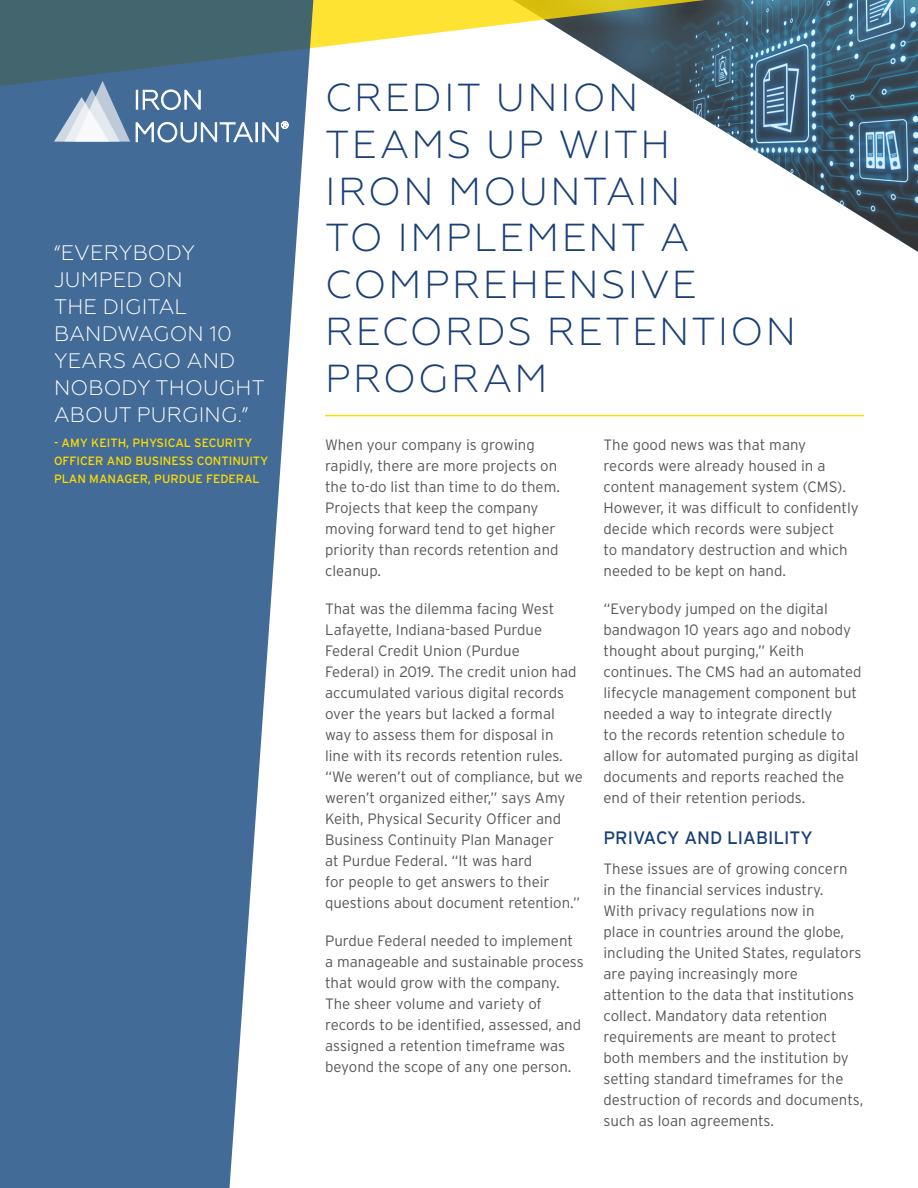
<style>
.page{position:relative;width:918px;height:1188px;background:#fff}
.page>*{position:absolute;margin:0;border:0;box-sizing:border-box;transform-origin:0 0}
.t1{font:300 39px/46.8px "Geometria";letter-spacing:.06em;color:#193f76}
.t2{font:300 21px/27px "Geometria";letter-spacing:.01em;color:#fff}
.t3{font:18px "Interstate";color:#193f76}
.t4{font:300 15px/21px "Interstate";color:#575756}
.t5{font:12px/18px "Interstate";color:#fd0}
</style>
<div class="page">
<img style="left:659px;top:0;width:259px;height:252px">
<svg style="left:314px;top:0;width:550px;height:91px"></svg>
<svg style="left:0;top:0;width:314px;height:1188px;background:#5d7fa2"></svg>
<hr style="left:325px;top:415px;width:539px;height:1px;background:#fd0">
<svg style="left:136px;top:90px;width:64px;height:20px"></svg>
<svg style="left:136px;top:122px;width:121px;height:20px"></svg>
<svg style="left:263px;top:121px;width:25px;height:21px"></svg>
<svg style="left:54px;top:81px;width:76px;height:61px;background:#93aac3"></svg>
<h2 class="t2" style="left:54px;top:239px;width:212px">“EVERYBODY<br>JUMPED ON<br>THE DIGITAL<br>BANDWAGON 10<br>YEARS AGO AND<br>NOBODY THOUGHT<br>ABOUT PURGING.”</h2>
<p class="t5" style="left:54px;top:434px;width:216px">- AMY KEITH, PHYSICAL SECURITY<br>OFFICER AND BUSINESS CONTINUITY<br>PLAN MANAGER, PURDUE FEDERAL</p>
<h1 class="t1" style="left:325px;top:74px;width:472px">CREDIT UNION<br>TEAMS UP WITH<br>IRON MOUNTAIN<br>TO IMPLEMENT A<br>COMPREHENSIVE<br>RECORDS RETENTION<br>PROGRAM</h1>
<p class="t4" style="left:325px;top:435px;width:236px">When your company is growing rapidly, there are more projects on the to-do list than time to do them.<br>Projects that keep the company moving forward tend to get higher priority than records retention and cleanup.</p>
<p class="t4" style="left:325px;top:599px;width:259px">That was the dilemma facing West Lafayette, Indiana-based Purdue Federal Credit Union (Purdue<br>Federal) in 2019. The credit union had accumulated various digital records over the years but lacked a formal way to assess them for disposal in<br>line with its records retention rules. “We weren’t out of compliance, but we weren’t organized either,” says Amy Keith, Physical Security Officer and Business Continuity Plan Manager<br>at Purdue Federal. “It was hard<br>for people to get answers to their questions about document retention.”</p>
<p class="t4" style="left:325px;top:931px;width:260px">Purdue Federal needed to implement a manageable and sustainable process that would grow with the company.<br>The sheer volume and variety of records to be identified, assessed, and assigned a retention timeframe was beyond the scope of any one person.</p>
<p class="t4" style="left:604px;top:435px;width:257px">The good news was that many records were already housed in a content management system (CMS).<br>However, it was difficult to confidently decide which records were subject<br>to mandatory destruction and which needed to be kept on hand.</p>
<p class="t4" style="left:604px;top:599px;width:260px">“Everybody jumped on the digital bandwagon 10 years ago and nobody thought about purging,” Keith continues. The CMS had an automated lifecycle management component but needed a way to integrate directly<br>to the records retention schedule to allow for automated purging as digital documents and reports reached the end of their retention periods.</p>
<p class="t3" style="left:604px;top:828px;width:211px">PRIVACY AND LIABILITY</p>
<p class="t4" style="left:604px;top:858px;width:261px">These issues are of growing concern in the financial services industry.<br>With privacy regulations now in<br>place in countries around the globe, including the United States, regulators are paying increasingly more<br>attention to the data that institutions collect. Mandatory data retention requirements are meant to protect both members and the institution by setting standard timeframes for the destruction of records and documents, such as loan agreements.</p>
</div>
